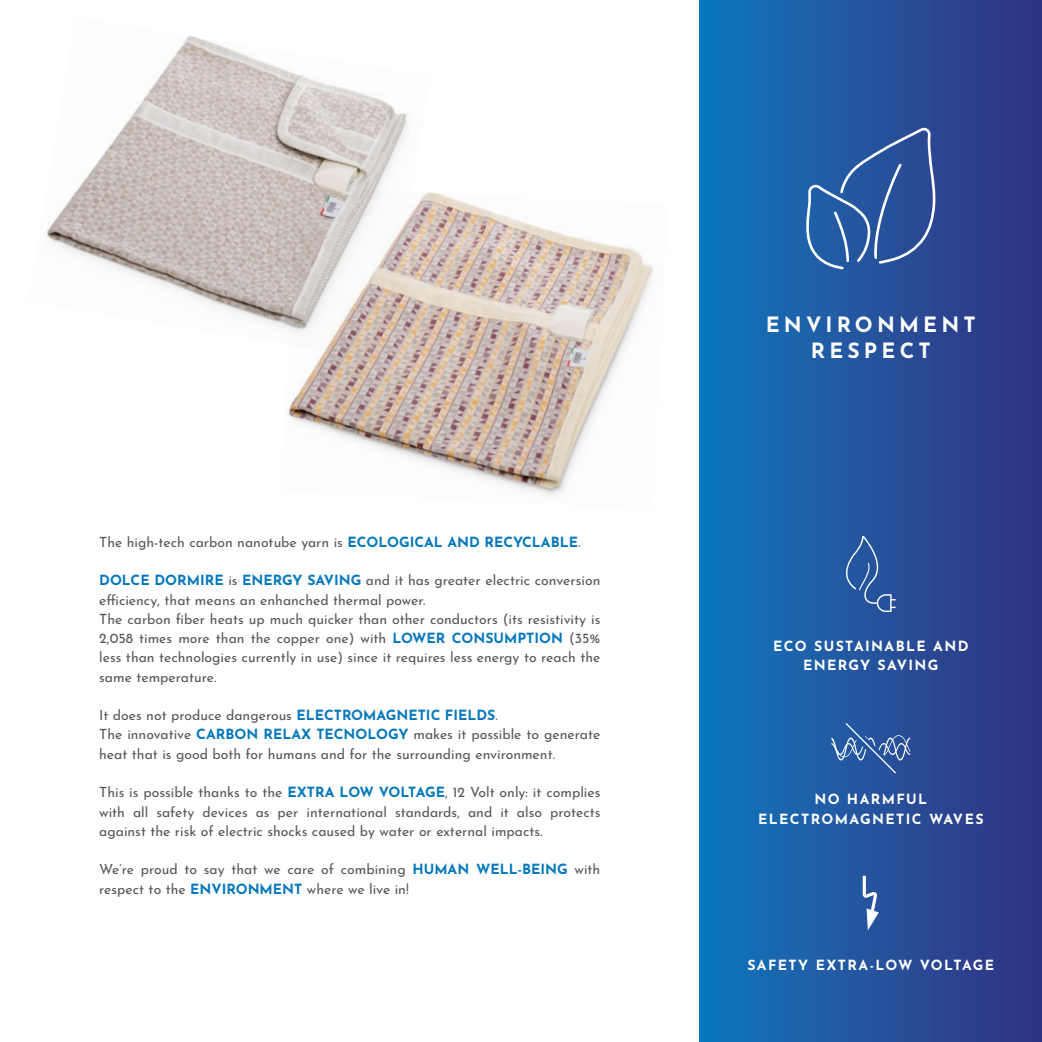
<style>
.page{position:relative;width:1042px;height:1042px;background:#fff}
.page>*{position:absolute;margin:0;border:0;box-sizing:border-box;transform-origin:0 0}
.t1{font:700 21px/26.2px "Josefin Sans";letter-spacing:.2em;color:#fff;text-align:center}
.t2{font:14px/19.2px "Josefin Sans";color:#575756}
.t3{font:700 14px/19.2px "Josefin Sans";letter-spacing:.1em;color:#fff;text-align:center}
.s1{font-weight:700;color:#0578bd}
</style>
<div class="page">
<div style="left:699px;top:0;width:343px;height:1042px;background:linear-gradient(to right,#0f77bd,#343180)"></div>
<img style="left:287px;top:192px;width:367px;height:304px">
<img style="left:46px;top:36px;width:385px;height:325px">
<svg style="left:845px;top:536px;width:50px;height:76px;background:#3762a5"></svg>
<svg style="left:863px;top:876px;width:16px;height:54px"></svg>
<svg style="left:804px;top:126px;width:132px;height:322px;background:#2c5aa1"></svg>
<svg style="left:831px;top:721px;width:79px;height:54px;background:#3c65a7"></svg>
<p class="t2" style="left:99px;top:531px;width:483px">The high-tech carbon nanotube yarn is <span class="s1">ECOLOGICAL AND RECYCLABLE</span>.</p>
<p class="t2" style="left:99px;top:570px;width:503px"><span class="s1">DOLCE DORMIRE</span> is <span class="s1">ENERGY SAVING</span> and it has greater electric conversion efficiency, that means an enhanched thermal power.<br>The carbon fiber heats up much quicker than other conductors (its resistivity is 2,058 times more than the copper one) with <span class="s1">LOWER CONSUMPTION</span> (35% less than technologies currently in use) since it requires less energy to reach the same temperature.</p>
<p class="t2" style="left:99px;top:704px;width:503px">It does not produce dangerous <span class="s1">ELECTROMAGNETIC FIELDS</span>.<br>The innovative <span class="s1">CARBON RELAX TECNOLOGY</span> makes it possible to generate heat that is good both for humans and for the surrounding environment.</p>
<p class="t2" style="left:99px;top:781px;width:503px;text-align:justify">This is possible thanks to the <span class="s1">EXTRA LOW VOLTAGE</span>, 12 Volt only: it complies with all safety devices as per international standards, and it also protects against the risk of electric shocks caused by water or external impacts.</p>
<p class="t2" style="left:99px;top:858px;width:503px">We’re proud to say that we care of combining <span class="s1">HUMAN WELL-BEING</span> with respect to the <span class="s1">ENVIRONMENT</span> where we live in!</p>
<h1 class="t1" style="left:765px;top:309px;width:212px">ENVIRONMENT<br>RESPECT</h1>
<p class="t3" style="left:773px;top:635px;width:197px">ECO SUSTAINABLE AND<br>ENERGY SAVING</p>
<p class="t3" style="left:758px;top:789px;width:227px">NO HARMFUL<br>ELECTROMAGNETIC WAVES</p>
<p class="t3" style="left:747px;top:954px;width:248px">SAFETY EXTRA-LOW VOLTAGE</p>
</div>
